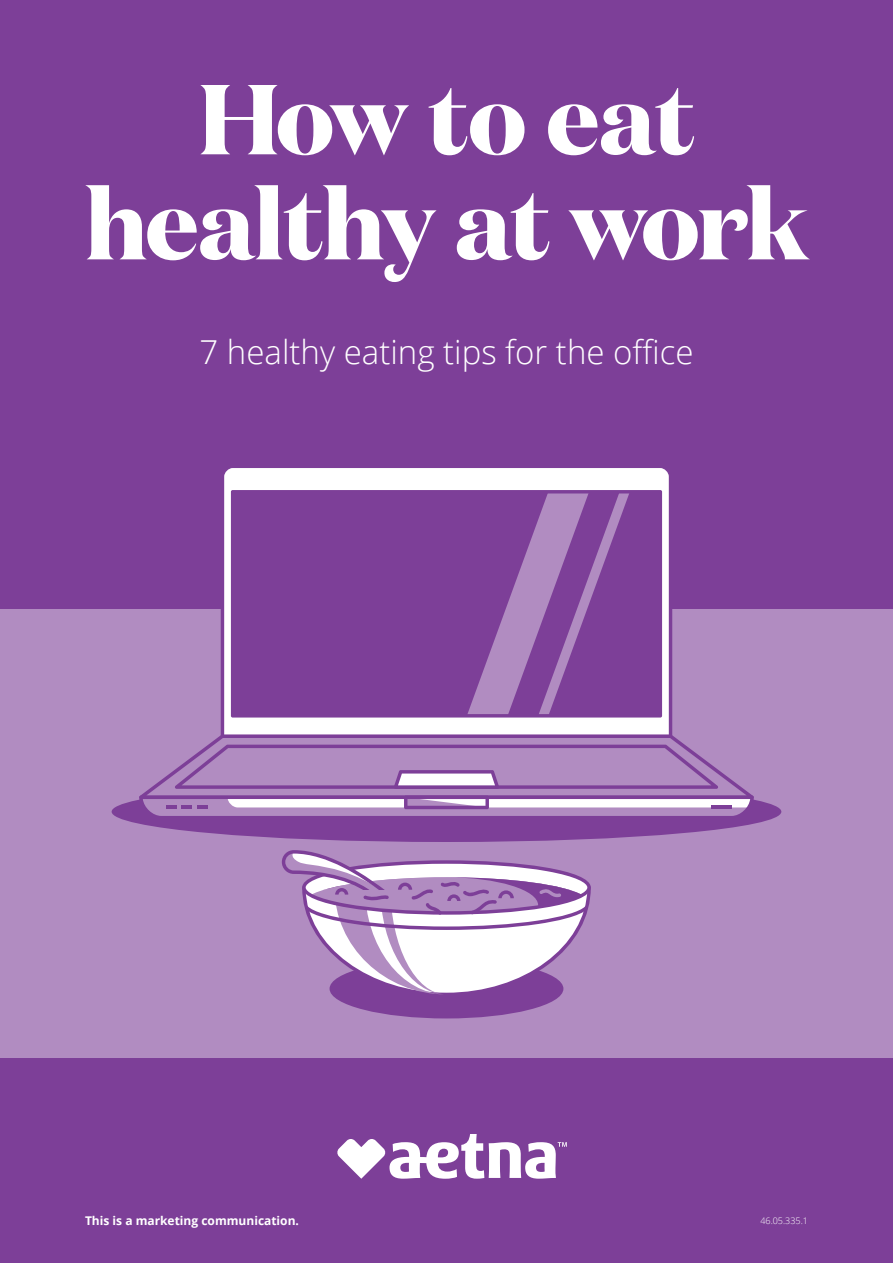
<style>
.page{position:relative;width:893px;height:1263px;background:#7d3f98}
.page>*{position:absolute;margin:0;border:0;box-sizing:border-box;transform-origin:0 0}
.t1{font:700 99px/105px "Domaine Display";letter-spacing:-.01em;color:#fff;text-align:center}
.t2{font:300 33px "Open Sans";color:#fff}
.t3{font:700 12px "Open Sans";color:#fff}
.t4{font:300 9px "Open Sans";color:#fff}
</style>
<div class="page">
<div style="left:0;top:609px;width:893px;height:448px;background:#b18cc1"></div>
<svg style="left:337px;top:1134px;width:230px;height:45px"></svg>
<div style="left:330px;top:959px;width:233px;height:59px;background:#7d3f98;border-radius:50%"></div>
<div style="left:112px;top:781px;width:669px;height:61px;background:#7d3f98;border-radius:50%"></div>
<svg style="left:221px;top:468px;width:451px;height:266px;fill:#fff"></svg>
<svg style="left:231px;top:490px;width:431px;height:227px"></svg>
<svg style="left:139px;top:734px;width:615px;height:82px"></svg>
<svg style="left:282px;top:850px;width:309px;height:146px"></svg>
<h1 class="t1" style="left:85px;top:62px;width:724px">How to eat healthy at work</h1>
<h2 class="t2" style="left:200px;top:330px;width:496px">7 healthy eating tips for the office</h2>
<p class="t3" style="left:85px;top:1212px;width:215px">This is a marketing communication.</p>
<p class="t4" style="left:760px;top:1214px;width:49px">46.05.335.1</p>
</div>
